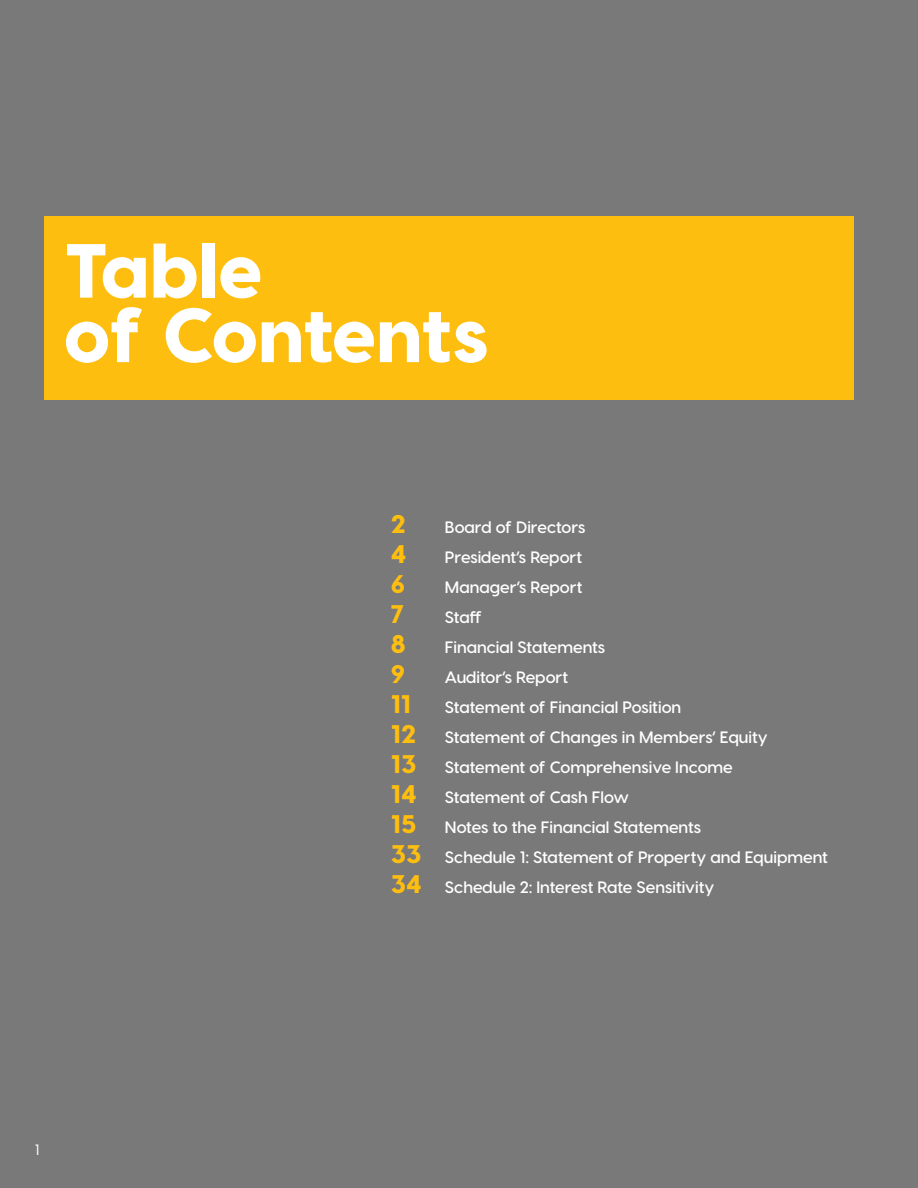
<style>
.page{position:relative;width:918px;height:1188px;background:#797979}
.page>*{position:absolute;margin:0;border:0;box-sizing:border-box;transform-origin:0 0}
.t1{font:800 76.5px/64.5px "Visby CF";color:#fff}
.t2{font:800 25.5px "Visby CF";color:#febe10}
.t3{font:600 16.5px "Visby CF";color:#fff}
.t4{font:500 15px "Visby CF";color:#fff}
</style>
<div class="page">
<div style="left:44px;top:216px;width:810px;height:184px;background:#febe10"></div>
<h1 class="t1" style="left:64px;top:238px;width:426px">Table<br>of Contents</h1>
<h2 class="t2" style="left:391px;top:508px;width:16px">2</h2>
<p class="t3" style="left:445px;top:517px;width:142px">Board of Directors</p>
<h2 class="t2" style="left:391px;top:538px;width:17px">4</h2>
<p class="t3" style="left:445px;top:547px;width:139px">President’s Report</p>
<h2 class="t2" style="left:391px;top:568px;width:16px">6</h2>
<p class="t3" style="left:445px;top:577px;width:139px">Manager’s Report</p>
<h2 class="t2" style="left:391px;top:598px;width:15px">7</h2>
<p class="t3" style="left:445px;top:607px;width:38px">Staff</p>
<h2 class="t2" style="left:391px;top:628px;width:16px">8</h2>
<p class="t3" style="left:445px;top:637px;width:162px">Financial Statements</p>
<h2 class="t2" style="left:391px;top:658px;width:16px">9</h2>
<p class="t3" style="left:445px;top:667px;width:125px">Auditor’s Report</p>
<h2 class="t2" style="left:391px;top:688px;width:22px">11</h2>
<p class="t3" style="left:445px;top:697px;width:238px">Statement of Financial Position</p>
<h2 class="t2" style="left:391px;top:718px;width:27px">12</h2>
<p class="t3" style="left:445px;top:727px;width:324px">Statement of Changes in Members’ Equity</p>
<h2 class="t2" style="left:391px;top:748px;width:27px">13</h2>
<p class="t3" style="left:445px;top:757px;width:289px">Statement of Comprehensive Income</p>
<h2 class="t2" style="left:391px;top:778px;width:27px">14</h2>
<p class="t3" style="left:445px;top:787px;width:185px">Statement of Cash Flow</p>
<h2 class="t2" style="left:391px;top:808px;width:27px">15</h2>
<p class="t3" style="left:445px;top:817px;width:258px">Notes to the Financial Statements</p>
<h2 class="t2" style="left:391px;top:838px;width:32px">33</h2>
<p class="t3" style="left:445px;top:847px;width:384px">Schedule 1: Statement of Property and Equipment</p>
<h2 class="t2" style="left:391px;top:868px;width:32px">34</h2>
<p class="t3" style="left:445px;top:877px;width:271px">Schedule 2: Interest Rate Sensitivity</p>
<p class="t4" style="left:35px;top:1141px;width:6px">1</p>
</div>
